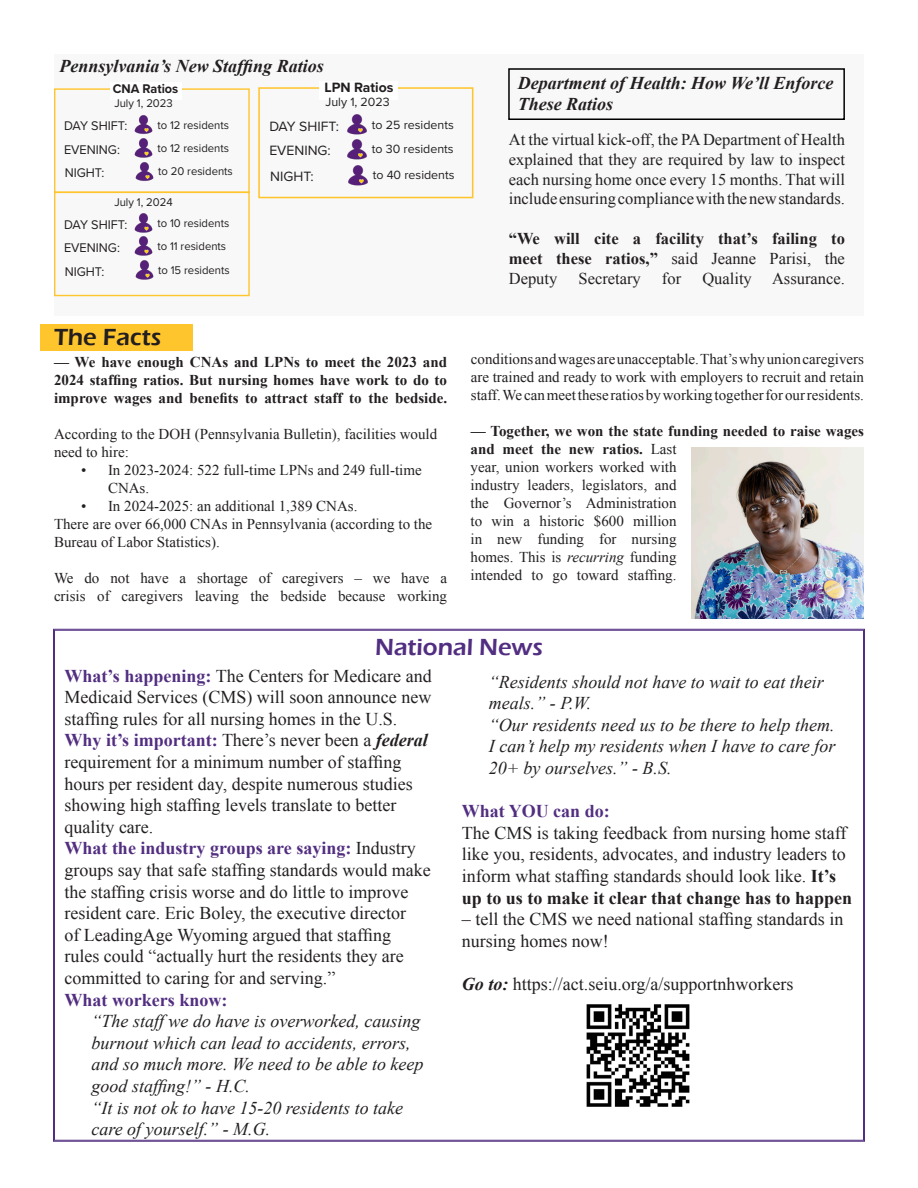
<style>
.page{position:relative;width:918px;height:1188px;background:#fff}
.page>*{position:absolute;margin:0;border:0;box-sizing:border-box;transform-origin:0 0}
.t1{font:600 24px "Eras ITC";color:#522e81}
.t2{font:600 24px "Eras ITC";color:#231f20}
.t3{font:18px/21.6px "Times New Roman";color:#231f20}
.t4{font:italic 18px/21.6px "Times New Roman";color:#231f20}
.t5{font:italic 700 18px/21.6px "Times New Roman";color:#231f20}
.t6{font:700 18px "Times New Roman";color:#522e81}
.t7{font:16.5px/19.8px "Times New Roman";color:#231f20;text-align:justify}
.t8{font:700 16.5px/19.8px "Times New Roman";color:#231f20;text-align:justify}
.t9{font:15px/18px "Times New Roman";color:#231f20}
.t10{font:700 15px/18px "Times New Roman";color:#231f20;text-align:justify}
.t11{font:13.95px "Proxima Nova";color:#231f20}
.t12{font:700 13.95px "Proxima Nova";color:#231f20}
.t13{font:13.05px "Proxima Nova";color:#231f20}
.t14{font:700 13.05px "Proxima Nova";color:#231f20}
.t15{font:12.45px "Proxima Nova";color:#231f20}
.t16{font:11.55px "Proxima Nova";color:#231f20}
.s1{font-weight:400}
.s2{font-weight:700;color:#522e81}
.s3{font-weight:700;font-style:italic}
.s4{font-weight:700}
.s5{font-style:italic}
</style>
<div class="page">
<div style="left:40px;top:324px;width:153px;height:26px;background:#ffc52d"></div>
<div style="left:54px;top:54px;width:810px;height:262px;background:#f8f8f8"></div>
<img style="left:134px;top:115px;width:19px;height:19px">
<img style="left:134px;top:138px;width:20px;height:43px">
<div style="left:54px;top:88px;width:196px;height:105px;border:1px solid #ffc52d"></div>
<div style="left:110px;top:83px;width:71px;height:17px;background:#fff"></div>
<img style="left:134px;top:213px;width:19px;height:20px">
<img style="left:134px;top:236px;width:20px;height:44px">
<div style="left:54px;top:192px;width:196px;height:104px;border:1px solid #ffc52d"></div>
<img style="left:347px;top:114px;width:20px;height:21px">
<img style="left:347px;top:139px;width:20px;height:21px">
<img style="left:348px;top:165px;width:20px;height:21px">
<div style="left:258px;top:87px;width:215px;height:111px;border:2px solid #ffc52d"></div>
<div style="left:320px;top:81px;width:78px;height:19px;background:#fff"></div>
<svg style="left:53px;top:629px;width:812px;height:513px"></svg>
<div style="left:508px;top:68px;width:337px;height:52px;border:2px solid #000"></div>
<img style="left:691px;top:448px;width:173px;height:170px">
<p class="t5" style="left:60px;top:55px;width:266px">Pennsylvania’s New Staffing Ratios</p>
<p class="t14" style="left:113px;top:79px;width:67px">CNA Ratios</p>
<p class="t16" style="left:114px;top:94px;width:60px">July 1, 2023</p>
<p class="t13" style="left:64px;top:116px;width:65px">DAY SHIFT:</p>
<p class="t16" style="left:157px;top:116px;width:73px">to 12 residents</p>
<p class="t13" style="left:64px;top:139px;width:57px">EVENING:</p>
<p class="t16" style="left:157px;top:139px;width:73px">to 12 residents</p>
<p class="t13" style="left:65px;top:163px;width:41px">NIGHT:</p>
<p class="t16" style="left:158px;top:163px;width:76px">to 20 residents</p>
<p class="t16" style="left:114px;top:193px;width:60px">July 1, 2024</p>
<p class="t13" style="left:64px;top:214px;width:65px">DAY SHIFT:</p>
<p class="t16" style="left:157px;top:214px;width:73px">to 10 residents</p>
<p class="t13" style="left:64px;top:238px;width:57px">EVENING:</p>
<p class="t16" style="left:157px;top:237px;width:70px">to 11 residents</p>
<p class="t13" style="left:65px;top:261px;width:41px">NIGHT:</p>
<p class="t16" style="left:158px;top:261px;width:73px">to 15 residents</p>
<p class="t12" style="left:324px;top:77px;width:71px">LPN Ratios</p>
<p class="t15" style="left:326px;top:92px;width:66px">July 1, 2023</p>
<p class="t11" style="left:269px;top:116px;width:71px">DAY SHIFT:</p>
<p class="t15" style="left:372px;top:115px;width:83px">to 25 residents</p>
<p class="t11" style="left:269px;top:140px;width:63px">EVENING:</p>
<p class="t15" style="left:372px;top:140px;width:83px">to 30 residents</p>
<p class="t11" style="left:270px;top:166px;width:45px">NIGHT:</p>
<p class="t15" style="left:373px;top:166px;width:83px">to 40 residents</p>
<p class="t5" style="left:518px;top:71px;width:317px">Department of Health: How We’ll Enforce<br>These Ratios</p>
<p class="t7" style="left:509px;top:129px;width:338px">At the virtual kick-off, the PA Department of Health explained that they are required by law to inspect each nursing home once every 15 months. That will include ensuring compliance with the new standards.</p>
<p class="t8" style="left:509px;top:228px;width:338px">“We will cite a facility that’s failing to meet these ratios,” <span class="s1">said Jeanne Parisi, the Deputy</span></p>
<p class="t7" style="left:579px;top:268px;width:64px">Secretary</p>
<p class="t7" style="left:662px;top:268px;width:21px">for</p>
<p class="t7" style="left:702px;top:268px;width:144px">Quality Assurance.</p>
<p class="t2" style="left:54px;top:323px;width:109px">The Facts</p>
<p class="t10" style="left:54px;top:352px;width:395px">— We have enough CNAs and LPNs to meet the 2023 and 2024 staffing ratios. But nursing homes have work to do to improve wages and benefits to attract staff to the bedside.</p>
<p class="t9" style="left:54px;top:424px;width:385px">According to the DOH (Pennsylvania Bulletin), facilities would need to hire:</p>
<p class="t9" style="left:108px;top:460px;width:315px;text-indent:-27px">• In 2023-2024: 522 full-time LPNs and 249 full-time<br>CNAs.</p>
<p class="t9" style="left:81px;top:496px;width:278px">• In 2024-2025: an additional 1,389 CNAs.</p>
<p class="t9" style="left:54px;top:514px;width:380px">There are over 66,000 CNAs in Pennsylvania (according to the<br>Bureau of Labor Statistics).</p>
<p class="t9" style="left:54px;top:568px;width:395px">We do not have a shortage of caregivers – we have a crisis of caregivers leaving the bedside because working</p>
<p class="t1" style="left:375px;top:634px;width:169px">National News</p>
<p class="t3" style="left:64px;top:665px;width:369px;text-align:justify"><span class="s2">What’s happening:</span> The Centers for Medicare and Medicaid Services (CMS) will soon announce new staffing rules for all nursing homes in the U.S.</p>
<p class="t3" style="left:64px;top:729px;width:365px"><span class="s2">Why it’s important:</span> There’s never been a <span class="s3">federal </span>requirement for a minimum number of staffing hours per resident day, despite numerous studies showing high staffing levels translate to better quality care.</p>
<p class="t3" style="left:64px;top:837px;width:368px"><span class="s2">What the industry groups are saying:</span> Industry groups say that safe staffing standards would make the staffing crisis worse and do little to improve resident care. Eric Boley, the executive director<br>of LeadingAge Wyoming argued that staffing<br>rules could “actually hurt the residents they are committed to caring for and serving.”</p>
<p class="t6" style="left:64px;top:987px;width:164px">What workers know:</p>
<p class="t4" style="left:92px;top:1010px;width:334px">“The staff we do have is overworked, causing burnout which can lead to accidents, errors, and so much more. We need to be able to keep good staffing!” - H.C.</p>
<p class="t4" style="left:92px;top:1096px;width:313px">“It is not ok to have 15-20 residents to take care of yourself.” - M.G.</p>
<p class="t9" style="left:471px;top:350px;width:395px;text-align:justify">conditions and wages are unacceptable. That’s why union caregivers are trained and ready to work with employers to recruit and retain staff. We can meet these ratios by working together for our residents.</p>
<p class="t10" style="left:471px;top:422px;width:395px">— Together, we won the state funding needed to raise wages</p>
<p class="t9" style="left:471px;top:439px;width:207px"><span class="s4">and meet the new ratios.</span> Last year, union workers worked with</p>
<p class="t9" style="left:471px;top:475px;width:207px;text-align:justify">industry leaders, legislators, and the Governor’s Administration to win a historic $600 million in new funding for nursing homes. This is <span class="s5">recurring</span> funding intended to go toward staffing.</p>
<p class="t4" style="left:489px;top:670px;width:337px">“Residents should not have to wait to eat their meals.” - P.W.</p>
<p class="t4" style="left:489px;top:714px;width:348px;text-align:justify">“Our residents need us to be there to help them.<br>I can’t help my residents when I have to care for 20+ by ourselves.” - B.S.</p>
<p class="t6" style="left:462px;top:799px;width:149px">What YOU can do:</p>
<p class="t3" style="left:462px;top:822px;width:392px">The CMS is taking feedback from nursing home staff like you, residents, advocates, and industry leaders to inform what staffing standards should look like. <span class="s4">It’s up to us to make it clear that change has to happen</span></p>
<p class="t3" style="left:462px;top:908px;width:383px">– tell the CMS we need national staffing standards in nursing homes now!</p>
<p class="t3" style="left:462px;top:973px;width:333px"><span class="s3">Go to:</span> https://act.seiu.org/a/supportnhworkers</p>
</div>
